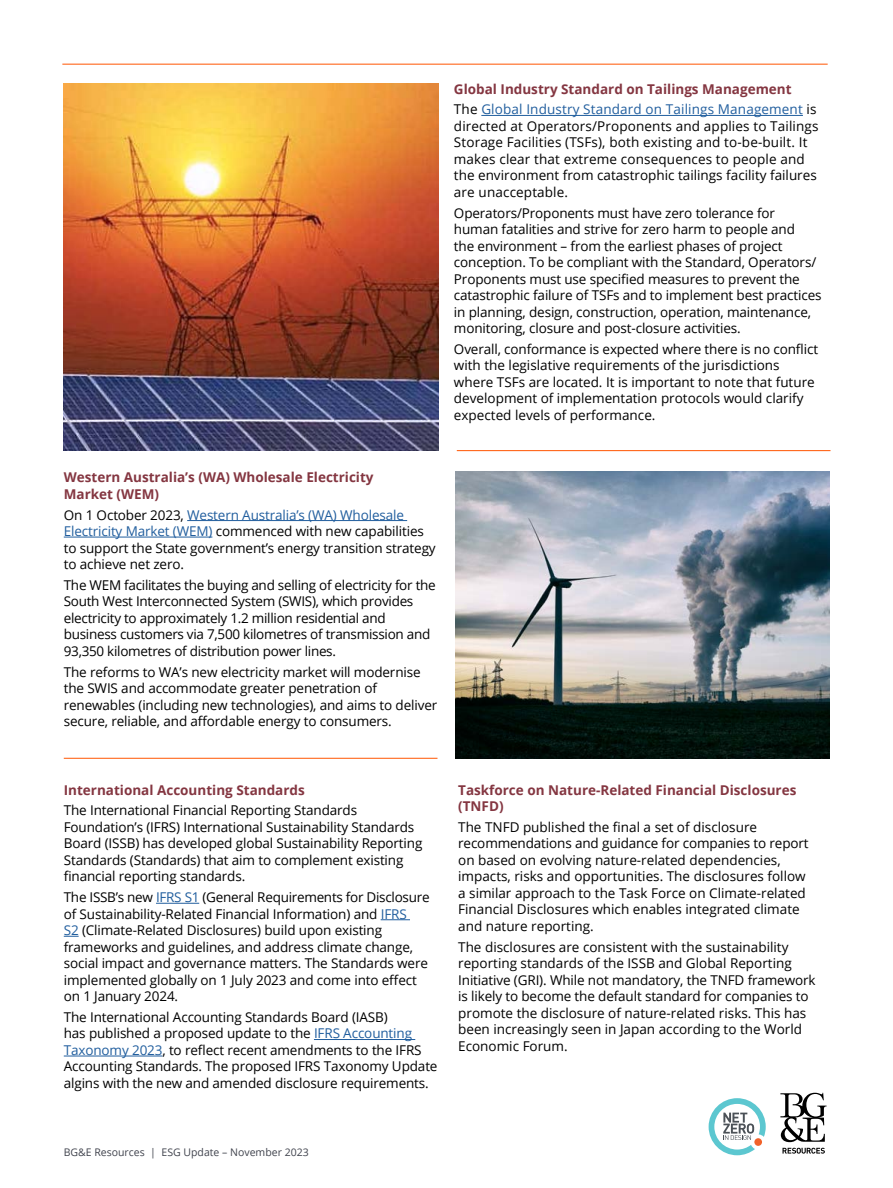
<style>
.page{position:relative;width:893px;height:1188px;background:#fff}
.page>*{position:absolute;margin:0;border:0;box-sizing:border-box;transform-origin:0 0}
.t1{font:13.5px/16.5px "Open Sans";letter-spacing:-.01em;color:#000}
.t2{font:700 13.5px/16.5px "Open Sans";color:#843641}
.t3{font:13.5px/16.5px "Open Sans";letter-spacing:.01em;color:#000}
.t4{font:10.5px "Open Sans";color:#40434d}
.s1{font-weight:400;color:#000}
.s2{font-weight:400;color:#215e9e}
.s3{color:#215e9e}
</style>
<div class="page">
<svg style="left:709px;top:1098px;width:57px;height:57px"></svg>
<svg style="left:780px;top:1093px;width:46px;height:49px"></svg>
<svg style="left:782px;top:1148px;width:43px;height:6px"></svg>
<hr style="left:62px;top:64px;width:766px;height:1px;background:#f50">
<hr style="left:457px;top:450px;width:373px;height:1px;background:#f50">
<hr style="left:64px;top:758px;width:373px;height:1px;background:#f50">
<hr style="left:187px;top:520px;width:220px;height:1px;background:#215e9e">
<hr style="left:64px;top:537px;width:148px;height:1px;background:#215e9e">
<img style="left:64px;top:83px;width:374px;height:367px">
<hr style="left:481px;top:115px;width:322px;height:1px;background:#215e9e">
<img style="left:455px;top:472px;width:374px;height:287px">
<hr style="left:156px;top:903px;width:43px;height:1px;background:#215e9e">
<svg style="left:381px;top:919px;width:29px;height:1px"></svg>
<svg style="left:64px;top:936px;width:15px;height:1px"></svg>
<hr style="left:314px;top:1039px;width:101px;height:1px;background:#215e9e">
<hr style="left:64px;top:1056px;width:98px;height:1px;background:#215e9e">
<p class="t2" style="left:454px;top:78px;width:364px;line-height:20.7px">Global Industry Standard on Tailings Management<br><span class="s1">The</span> <span class="s2">Global Industry Standard on Tailings Management</span> <span class="s1">is</span></p>
<p class="t3" style="left:454px;top:117px;width:366px">directed at Operators/Proponents and applies to Tailings Storage Facilities (TSFs), both existing and to-be-built. It makes clear that extreme consequences to people and the environment from catastrophic tailings facility failures are unacceptable.</p>
<p class="t1" style="left:454px;top:204px;width:369px">Operators/Proponents must have zero tolerance for human fatalities and strive for zero harm to people and<br>the environment – from the earliest phases of project conception. To be compliant with the Standard, Operators/ Proponents must use specified measures to prevent the catastrophic failure of TSFs and to implement best practices in planning, design, construction, operation, maintenance, monitoring, closure and post-closure activities.</p>
<p class="t1" style="left:454px;top:340px;width:366px">Overall, conformance is expected where there is no conflict with the legislative requirements of the jurisdictions where TSFs are located. It is important to note that future development of implementation protocols would clarify expected levels of performance.</p>
<p class="t2" style="left:64px;top:469px;width:311px">Western Australia’s (WA) Wholesale Electricity<br>Market (WEM)</p>
<p class="t1" style="left:64px;top:506px;width:373px">On 1 October 2023, <span class="s3">Western Australia’s (WA) Wholesale Electricity Market (WEM)</span> commenced with new capabilities to support the State government’s energy transition strategy to achieve net zero.</p>
<p class="t1" style="left:64px;top:576px;width:373px">The WEM facilitates the buying and selling of electricity for the South West Interconnected System (SWIS), which provides electricity to approximately 1.2 million residential and business customers via 7,500 kilometres of transmission and 93,350 kilometres of distribution power lines.</p>
<p class="t1" style="left:64px;top:663px;width:375px">The reforms to WA’s new electricity market will modernise the SWIS and accommodate greater penetration of renewables (including new technologies), and aims to deliver secure, reliable, and affordable energy to consumers.</p>
<p class="t2" style="left:64px;top:781px;width:242px">International Accounting Standards</p>
<p class="t1" style="left:64px;top:802px;width:360px">The International Financial Reporting Standards Foundation’s (IFRS) International Sustainability Standards Board (ISSB) has developed global Sustainability Reporting Standards (Standards) that aim to complement existing financial reporting standards.</p>
<p class="t1" style="left:64px;top:889px;width:367px">The ISSB’s new <span class="s3">IFRS S1</span> (General Requirements for Disclosure of Sustainability-Related Financial Information) and <span class="s3">IFRS<br>S2</span> (Climate-Related Disclosures) build upon existing frameworks and guidelines, and address climate change, social impact and governance matters. The Standards were implemented globally on 1 July 2023 and come into effect on 1 January 2024.</p>
<p class="t1" style="left:64px;top:1008px;width:375px">The International Accounting Standards Board (IASB)<br>has published a proposed update to the <span class="s3">IFRS Accounting Taxonomy 2023</span>, to reflect recent amendments to the IFRS Accounting Standards. The proposed IFRS Taxonomy Update algins with the new and amended disclosure requirements.</p>
<p class="t2" style="left:458px;top:781px;width:340px">Taskforce on Nature-Related Financial Disclosures (TNFD)</p>
<p class="t1" style="left:458px;top:818px;width:352px">The TNFD published the final a set of disclosure recommendations and guidance for companies to report on based on evolving nature-related dependencies, impacts, risks and opportunities. The disclosures follow a similar approach to the Task Force on Climate-related Financial Disclosures which enables integrated climate and nature reporting.</p>
<p class="t1" style="left:458px;top:938px;width:359px">The disclosures are consistent with the sustainability reporting standards of the ISSB and Global Reporting Initiative (GRI). While not mandatory, the TNFD framework is likely to become the default standard for companies to promote the disclosure of nature-related risks. This has been increasingly seen in Japan according to the World Economic Forum.</p>
<p class="t4" style="left:64px;top:1145px;width:246px">BG&amp;E Resources | ESG Update – November 2023</p>
</div>
